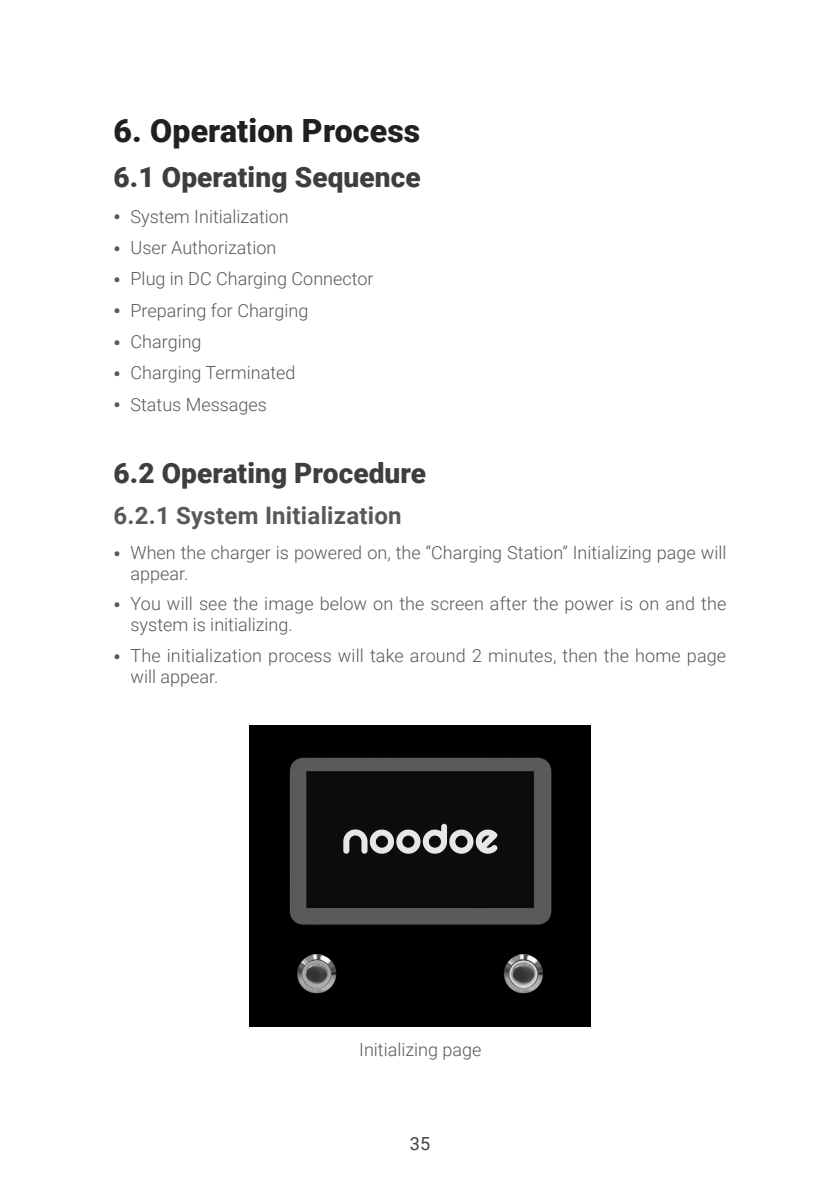
<style>
.page{position:relative;width:840px;height:1191px;background:#fff}
.page>*{position:absolute;margin:0;border:0;box-sizing:border-box;transform-origin:0 0}
.標題{font:900 32px "Roboto";letter-spacing:.005em;color:#231f20}
.副標題{font:900 28px "Roboto";letter-spacing:.005em;color:#3e3e3f}
.次標題{font:700 24px "Roboto";letter-spacing:.01em;color:#57585a}
.內文_9pt_11L{font:300 18px/21px "Roboto";color:#57585a}
.t1{font:18px "Roboto";color:#3e3e3f}
.s1{font-weight:700;font-size:20px}
</style>
<div class="page">
<img style="left:249px;top:725px;width:341px;height:302px">
<svg style="left:343px;top:823px;width:154px;height:30px;background:#6e6e6f"></svg>
<p class="標題" style="left:113px;top:108px;width:308px">6. Operation Process</p>
<p class="副標題" style="left:113px;top:157px;width:308px">6.1 Operating Sequence</p>
<p class="內文_9pt_11L" style="left:113px;top:205px;width:177px"><span class="s1">•</span> System Initialization</p>
<p class="內文_9pt_11L" style="left:113px;top:236px;width:164px"><span class="s1">•</span> User Authorization</p>
<p class="內文_9pt_11L" style="left:113px;top:268px;width:261px"><span class="s1">•</span> Plug in DC Charging Connector</p>
<p class="內文_9pt_11L" style="left:113px;top:299px;width:196px"><span class="s1">•</span> Preparing for Charging</p>
<p class="內文_9pt_11L" style="left:113px;top:330px;width:89px"><span class="s1">•</span> Charging</p>
<p class="內文_9pt_11L" style="left:113px;top:362px;width:183px"><span class="s1">•</span> Charging Terminated</p>
<p class="內文_9pt_11L" style="left:113px;top:393px;width:155px"><span class="s1">•</span> Status Messages</p>
<p class="副標題" style="left:113px;top:453px;width:314px">6.2 Operating Procedure</p>
<p class="次標題" style="left:113px;top:499px;width:289px">6.2.1 System Initialization</p>
<p class="內文_9pt_11L" style="left:130px;top:541px;width:597px;text-indent:-17px"><span class="s1">•</span> When the charger is powered on, the “Charging Station” Initializing page will appear.</p>
<p class="內文_9pt_11L" style="left:130px;top:593px;width:597px;text-indent:-17px"><span class="s1">•</span> You will see the image below on the screen after the power is on and the system is initializing.</p>
<p class="內文_9pt_11L" style="left:130px;top:644px;width:597px;text-indent:-17px"><span class="s1">•</span> The initialization process will take around 2 minutes, then the home page will appear.</p>
<p class="內文_9pt_11L" style="left:359px;top:1038px;width:124px">Initializing page</p>
<p class="t1" style="left:409px;top:1130px;width:22px">35</p>
</div>
